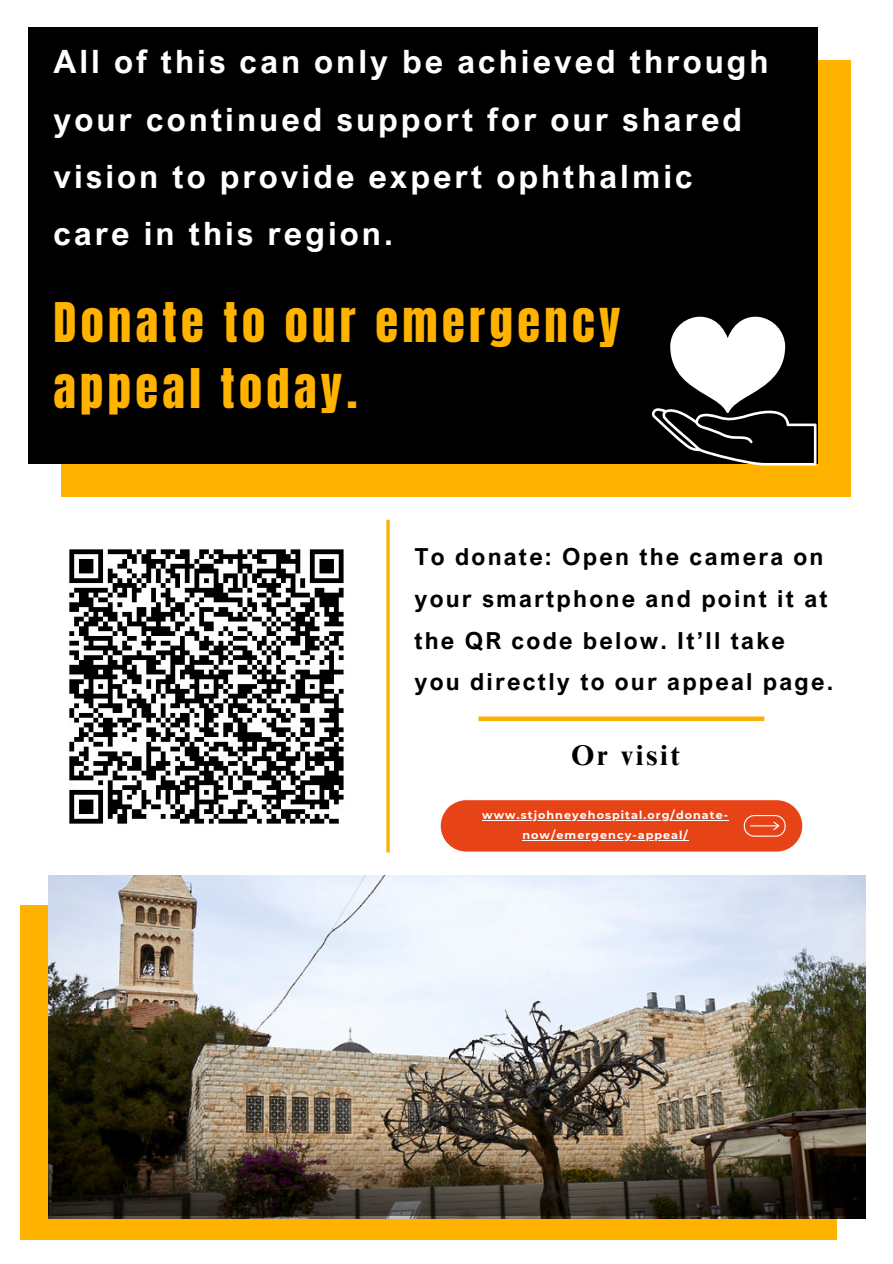
<style>
.page{position:relative;width:893px;height:1264px;background:#fff}
.page>*{position:absolute;margin:0;border:0;box-sizing:border-box;transform-origin:0 0}
.t1{font:46.5px/66px "Anton";letter-spacing:.095em;color:#ffb200}
.t2{font:700 32.1px/57.3px "Arial Nova";letter-spacing:.095em;color:#fff}
.t3{font:700 28.5px "Times NRMT Pro";letter-spacing:.095em;color:#000}
.t4{font:700 23.55px/41.7px "Arial Nova";letter-spacing:.095em;color:#000}
.t5{font:700 11.1px/20.1px "Montserrat";letter-spacing:.095em;color:#fff;text-align:center}
</style>
<div class="page">
<div style="left:61px;top:464px;width:757px;height:33px;background:#ffb200"></div>
<div style="left:818px;top:464px;width:33px;height:33px;background:#ffb200"></div>
<div style="left:28px;top:60px;width:33px;height:404px;background:#000"></div>
<div style="left:61px;top:60px;width:757px;height:404px;background:#000"></div>
<div style="left:818px;top:60px;width:33px;height:404px;background:#ffb200"></div>
<div style="left:28px;top:27px;width:33px;height:33px;background:#000"></div>
<div style="left:61px;top:27px;width:757px;height:33px;background:#000"></div>
<svg style="left:651px;top:316px;width:165px;height:149px"></svg>
<div style="left:20px;top:905px;width:816px;height:335px;background:#ffb200"></div>
<svg style="left:440px;top:799px;width:363px;height:53px;background:#e8542b"></svg>
<hr style="left:482px;top:819px;width:247px;height:1px;background:#fff">
<hr style="left:522px;top:839px;width:167px;height:1px;background:#fff">
<svg style="left:386px;top:520px;width:4px;height:332px"></svg>
<img style="left:48px;top:875px;width:816px;height:340px">
<img style="left:69px;top:549px;width:275px;height:275px">
<div style="left:478px;top:716px;width:286px;height:5px;background:#fab104"></div>
<p class="t2" style="left:53px;top:32px;width:716px">All of this can only be achieved through your continued support for our shared vision to provide expert ophthalmic care in this region.</p>
<p class="t1" style="left:53px;top:290px;width:568px">Donate to our emergency appeal today.</p>
<p class="t4" style="left:414px;top:535px;width:420px">To donate: Open the camera on your smartphone and point it at the QR code below. It’ll take you directly to our appeal page.</p>
<p class="t3" style="left:571px;top:744px;width:110px">Or visit</p>
<p class="t5" style="left:482px;top:805px;width:247px">www.stjohneyehospital.org/donate&shy;now/emergency-appeal/</p>
</div>
